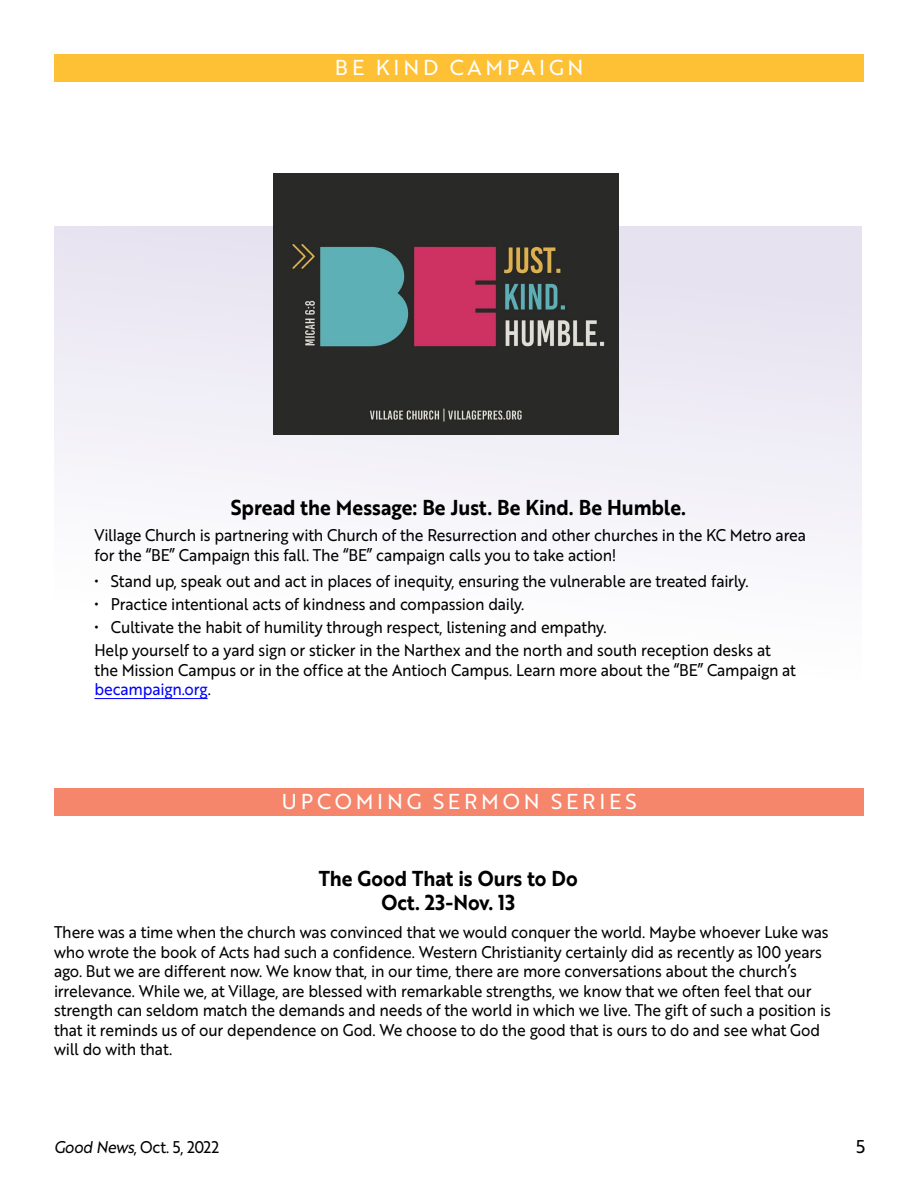
<style>
.page{position:relative;width:918px;height:1188px;background:#fff}
.page>*{position:absolute;margin:0;border:0;box-sizing:border-box;transform-origin:0 0}
.t1{font:21px/24px "Brother 1816 Bold";color:#000;text-align:center;scale:.93 1}
.t2{font:21px "Brother 1816 Regular";letter-spacing:.18em;color:#fff}
.t3{font:18px "Brother 1816 Regular";color:#000}
.t4{font:16.5px/19.5px "Brother 1816 Regular";letter-spacing:-.01em;color:#000;scale:.93 1}
.s1{color:#00f}
.s2{font-family:"Brother 1816 Regular Italic"}
</style>
<div class="page">
<div style="left:54px;top:226px;width:808px;height:512px;background:linear-gradient(to bottom,#e5e1ef,#fff)"></div>
<div style="left:54px;top:54px;width:810px;height:28px;background:#fec136"></div>
<div style="left:54px;top:788px;width:810px;height:28px;background:#f5866c"></div>
<hr style="left:94px;top:698px;width:114px;height:1px;background:#00f">
<img style="left:273px;top:174px;width:346px;height:260px">
<p class="t2" style="left:335px;top:52px;width:250px">BE KIND CAMPAIGN</p>
<p class="t1" style="left:231px;top:495px;width:491px">Spread the Message: Be Just. Be Kind. Be Humble.</p>
<p class="t4" style="left:94px;top:525px;width:767px">Village Church is partnering with Church of the Resurrection and other churches in the KC Metro area for the “BE” Campaign this fall. The “BE” campaign calls you to take action!</p>
<p class="t4" style="left:94px;top:571px;width:705px">• Stand up, speak out and act in places of inequity, ensuring the vulnerable are treated fairly.</p>
<p class="t4" style="left:94px;top:594px;width:464px">• Practice intentional acts of kindness and compassion daily.</p>
<p class="t4" style="left:94px;top:615px;width:729px;line-height:23px">• Cultivate the habit of humility through respect, listening and empathy.<br>Help yourself to a yard sign or sticker in the Narthex and the north and south reception desks at</p>
<p class="t4" style="left:94px;top:659px;width:756px">the Mission Campus or in the office at the Antioch Campus. Learn more about the “BE” Campaign at <span class="s1">becampaign.org</span>.</p>
<p class="t2" style="left:282px;top:786px;width:356px">UPCOMING SERMON SERIES</p>
<p class="t1" style="left:319px;top:865px;width:280px">The Good That is Ours to Do<br>Oct. 23-Nov. 13</p>
<p class="t4" style="left:54px;top:922px;width:837px">There was a time when the church was convinced that we would conquer the world. Maybe whoever Luke was who wrote the book of Acts had such a confidence. Western Christianity certainly did as recently as 100 years ago. But we are different now. We know that, in our time, there are more conversations about the church’s irrelevance. While we, at Village, are blessed with remarkable strengths, we know that we often feel that our strength can seldom match the demands and needs of the world in which we live. The gift of such a position is that it reminds us of our dependence on God. We choose to do the good that is ours to do and see what God will do with that.</p>
<p class="t4" style="left:54px;top:1136px;width:179px"><span class="s2">Good News</span>, Oct. 5, 2022</p>
<p class="t3" style="left:856px;top:1134px;width:11px">5</p>
</div>
